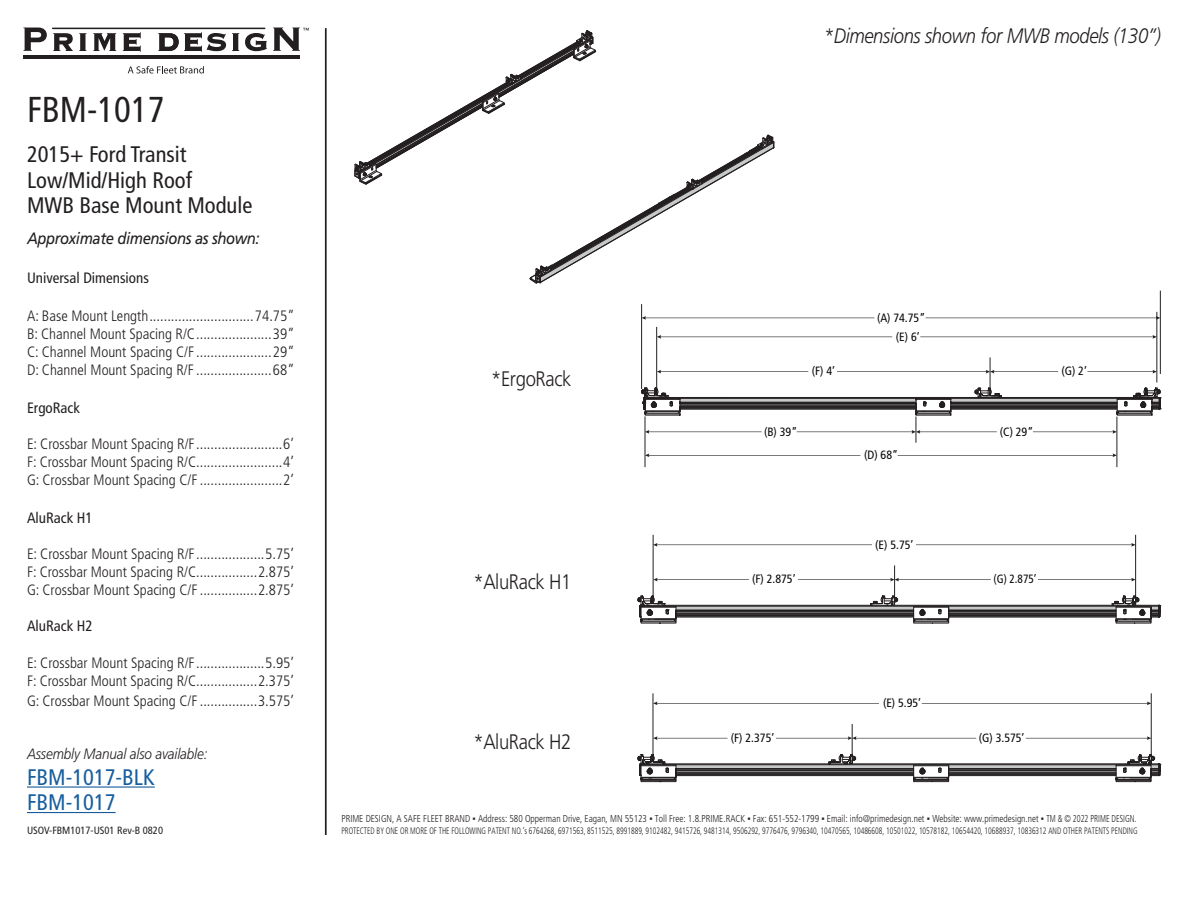
<style>
.page{position:relative;width:1188px;height:918px;background:#fff}
.page>*{position:absolute;margin:0;border:0;box-sizing:border-box;transform-origin:0 0}
.t1{font:condensed 36px "Frutiger LT Std";color:#231f20}
.t2{font:condensed 22.5px "Frutiger LT Std";color:#231f20}
.t3{font:condensed 22.5px "Frutiger LT Std";color:#175d9e}
.t4{font:italic 300 21px "Frutiger LT Std";letter-spacing:-.02em;color:#231f20;scale:.88 1}
.t5{font:300 21px "Frutiger LT Std";letter-spacing:-.02em;color:#231f20;scale:.88 1}
.t6{font:italic 16.5px "Frutiger LT Std";letter-spacing:-.025em;color:#231f20;scale:.9 1}
.t7{font:300 condensed 15px/18px "Frutiger LT Std";color:#231f20;text-align:justify}
.t8{font:condensed 15px "Frutiger LT Std";color:#231f20}
.t9{font:italic 300 15px "Frutiger LT Std";letter-spacing:-.01em;color:#231f20;scale:.9 1}
.t10{font:condensed 12px/19px "Frutiger LT Std";color:#050504}
.t11{font:condensed 12px "Frutiger LT Std";color:#050504;scale:.94 1}
.t12{font:condensed 10.5px "Frutiger LT Std";color:#231f20}
.t13{font:300 condensed 10.05px "Frutiger LT Std";color:#231f20;scale:.93 1}
.t14{font:300 condensed 9.3px "Frutiger LT Std";color:#231f20;scale:.81 1}
.s1{font-family:"Franklin Gothic";font-weight:400;font-stretch:normal}
.s2{font-family:"Arial";font-weight:400;font-stretch:normal}
</style>
<div class="page">
<hr style="left:325px;top:28px;width:2px;height:807px;background:#231f20">
<hr style="left:23px;top:55px;width:277px;height:4px;background:#231f20">
<svg style="left:23px;top:28px;width:24px;height:23px"></svg>
<svg style="left:53px;top:33px;width:20px;height:18px"></svg>
<svg style="left:79px;top:33px;width:7px;height:18px"></svg>
<svg style="left:93px;top:33px;width:23px;height:18px"></svg>
<svg style="left:123px;top:32px;width:18px;height:20px"></svg>
<svg style="left:158px;top:32px;width:68px;height:20px"></svg>
<svg style="left:232px;top:33px;width:7px;height:18px"></svg>
<svg style="left:245px;top:33px;width:22px;height:18px"></svg>
<hr style="left:52px;top:28px;width:213px;height:1px;background:#231f20">
<svg style="left:273px;top:28px;width:36px;height:23px"></svg>
<svg style="left:128px;top:66px;width:76px;height:7px"></svg>
<svg style="left:657px;top:335px;width:235px;height:4px"></svg>
<svg style="left:920px;top:335px;width:236px;height:4px"></svg>
<svg style="left:642px;top:316px;width:232px;height:4px"></svg>
<svg style="left:926px;top:316px;width:234px;height:4px"></svg>
<hr style="left:1160px;top:291px;width:1px;height:83px;background:#231f20">
<hr style="left:656px;top:327px;width:1px;height:68px;background:#231f20">
<hr style="left:990px;top:357px;width:1px;height:38px;background:#231f20">
<hr style="left:1156px;top:312px;width:1px;height:70px;background:#231f20">
<hr style="left:641px;top:304px;width:1px;height:85px;background:#231f20">
<svg style="left:646px;top:453px;width:214px;height:4px"></svg>
<svg style="left:898px;top:453px;width:219px;height:4px"></svg>
<hr style="left:645px;top:416px;width:1px;height:51px;background:#231f20">
<hr style="left:1117px;top:417px;width:1px;height:50px;background:#231f20">
<svg style="left:354px;top:30px;width:421px;height:253px"></svg>
<svg style="left:641px;top:370px;width:520px;height:73px"></svg>
<svg style="left:654px;top:543px;width:218px;height:4px"></svg>
<svg style="left:916px;top:543px;width:219px;height:4px"></svg>
<hr style="left:653px;top:535px;width:1px;height:68px;background:#231f20">
<hr style="left:894px;top:565px;width:1px;height:40px;background:#231f20">
<hr style="left:1135px;top:535px;width:1px;height:70px;background:#231f20">
<svg style="left:637px;top:578px;width:524px;height:205px"></svg>
<hr style="left:27px;top:786px;width:128px;height:2px;background:#175d9e">
<hr style="left:27px;top:812px;width:89px;height:1px;background:#175d9e">
<p class="t1" style="left:27px;top:88px;width:139px">FBM-1017</p>
<p class="t2" style="left:27px;top:142px;width:161px">2015+ Ford Transit</p>
<p class="t2" style="left:27px;top:167px;width:166px">Low/Mid/High Roof</p>
<p class="t2" style="left:27px;top:193px;width:227px">MWB Base Mount Module</p>
<p class="t6" style="left:27px;top:228px;width:260px">Approximate dimensions as shown:</p>
<p class="t8" style="left:27px;top:269px;width:123px">Universal Dimensions</p>
<p class="t7" style="left:27px;top:307px;width:269px">A: Base Mount Length.............................74.75” B: Channel Mount Spacing R/C.....................39” C: Channel Mount Spacing C/F .....................29” D: Channel Mount Spacing R/F .....................68”</p>
<p class="t8" style="left:27px;top:399px;width:55px">ErgoRack</p>
<p class="t7" style="left:27px;top:435px;width:269px">E: Crossbar Mount Spacing R/F........................6’</p>
<p class="t7" style="left:27px;top:453px;width:269px">F: Crossbar Mount Spacing R/C........................4’</p>
<p class="t7" style="left:27px;top:471px;width:269px">G: Crossbar Mount Spacing C/F .......................2’</p>
<p class="t8" style="left:27px;top:509px;width:67px">AluRack H1</p>
<p class="t7" style="left:27px;top:545px;width:269px">E: Crossbar Mount Spacing R/F...................5.75’</p>
<p class="t7" style="left:27px;top:563px;width:269px">F: Crossbar Mount Spacing R/C.................2.875’</p>
<p class="t7" style="left:27px;top:581px;width:269px">G: Crossbar Mount Spacing C/F ................2.875’</p>
<p class="t8" style="left:27px;top:617px;width:67px">AluRack H2</p>
<p class="t7" style="left:27px;top:654px;width:269px">E: Crossbar Mount Spacing R/F...................5.95’</p>
<p class="t7" style="left:27px;top:672px;width:269px">F: Crossbar Mount Spacing R/C.................2.375’</p>
<p class="t7" style="left:27px;top:692px;width:269px">G: Crossbar Mount Spacing C/F ................3.575’</p>
<p class="t9" style="left:27px;top:745px;width:202px">Assembly Manual also available:</p>
<p class="t3" style="left:27px;top:764px;width:129px">FBM-1017-BLK</p>
<p class="t3" style="left:27px;top:789px;width:90px">FBM-1017</p>
<p class="t4" style="left:824px;top:23px;width:385px">*Dimensions shown for MWB models (130”)</p>
<p class="t10" style="left:896px;top:308px;width:31px;text-indent:-19px">(A) 74.75” (E) 6’</p>
<p class="t5" style="left:491px;top:367px;width:93px">*ErgoRack</p>
<p class="t10" style="left:812px;top:362px;width:25px">(F) 4’</p>
<p class="t10" style="left:1061px;top:362px;width:27px">(G) 2’</p>
<p class="t10" style="left:764px;top:423px;width:35px">(B) 39”</p>
<p class="t10" style="left:1000px;top:423px;width:35px">(C) 29”</p>
<p class="t10" style="left:864px;top:446px;width:35px">(D) 68”</p>
<p class="t10" style="left:875px;top:535px;width:40px">(E) 5.75’</p>
<p class="t5" style="left:473px;top:570px;width:113px">*AluRack H1</p>
<p class="t10" style="left:752px;top:570px;width:45px">(F) 2.875’</p>
<p class="t11" style="left:994px;top:572px;width:47px">(G) 2.875’</p>
<p class="t10" style="left:883px;top:694px;width:40px">(E) 5.95’</p>
<p class="t5" style="left:473px;top:730px;width:113px">*AluRack H2</p>
<p class="t10" style="left:731px;top:728px;width:45px">(F) 2.375’</p>
<p class="t10" style="left:979px;top:728px;width:47px">(G) 3.575’</p>
<p class="t13" style="left:341px;top:813px;width:857px">PRIME DESIGN, A SAFE FLEET BRAND <span class="s1">▪</span> Address: 580 Opperman Drive, Eagan, MN 55123 <span class="s2">▪</span> Toll Free: 1.8.PRIME.RACK <span class="s2">▪</span> Fax: 651-552-1799 <span class="s2">▪</span> Email: info@primedesign.net <span class="s2">▪</span> Website: www.primedesign.net <span class="s2">▪</span> TM &amp; © 2022 PRIME DESIGN.</p>
<p class="t12" style="left:27px;top:824px;width:138px">USOV-FBM1017-US01 Rev-B 0820</p>
<p class="t14" style="left:341px;top:826px;width:984px">PROTECTED BY ONE OR MORE OF THE FOLLOWING PATENT NO.’s 6764268, 6971563, 8511525, 8991889, 9102482, 9415726, 9481314, 9506292, 9776476, 9796340, 10470565, 10486608, 10501022, 10578182, 10654420, 10688937, 10836312 AND OTHER PATENTS PENDING</p>
</div>
